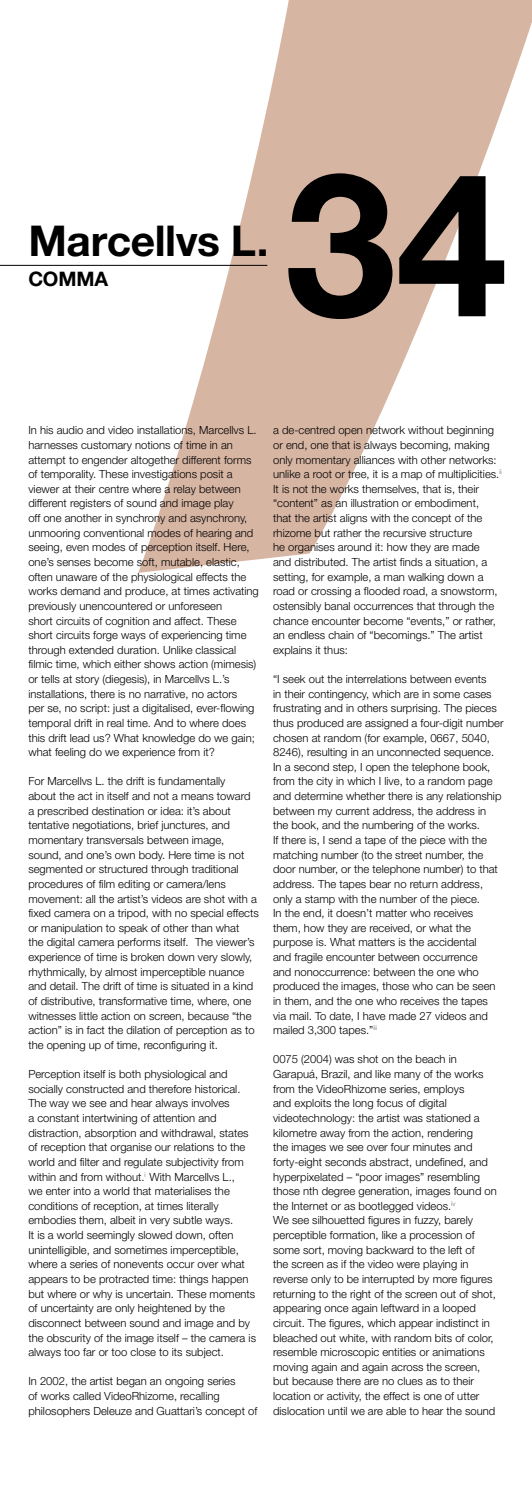
<style>
.page{position:relative;width:532px;height:1489px;background:#fff}
.page>*{position:absolute;margin:0;border:0;box-sizing:border-box;transform-origin:0 0}
.t1{font:700 200px "Helvetica Neue";color:#000}
.t2{font:700 42.5px "Helvetica Neue";letter-spacing:-.01em;color:#000}
.t3{font:700 20px "Helvetica Neue";letter-spacing:-.005em;color:#000}
.Comma_Blue_Body_Copy{font:300 11.25px/14.6px "Helvetica Neue";color:#000}
</style>
<div class="page">
<svg style="left:138px;top:0;width:393px;height:573px;fill:#d7b5a3"></svg>
<hr style="left:0;top:265px;width:267px;height:1px;background:#000">
<p class="t2" style="left:28px;top:214px;width:242px">Marcellvs L.</p>
<p class="t3" style="left:28px;top:266px;width:81px">COMMA</p>
<h1 class="t1" style="left:284px;top:121px;width:224px">34</h1>
<p class="Comma_Blue_Body_Copy" style="left:28px;top:422px;width:232px">In his audio and video installations, Marcellvs L. harnesses customary notions of time in an attempt to engender altogether different forms of temporality. These investigations posit a viewer at their centre where a relay between different registers of sound and image play<br>off one another in synchrony and asynchrony, unmooring conventional modes of hearing and seeing, even modes of perception itself. Here, one’s senses become soft, mutable, elastic, often unaware of the physiological effects the works demand and produce, at times activating previously unencountered or unforeseen<br>short circuits of cognition and affect. These short circuits forge ways of experiencing time through extended duration. Unlike classical filmic time, which either shows action (mimesis) or tells at story (diegesis), in Marcellvs L.’s installations, there is no narrative, no actors<br>per se, no script: just a digitalised, ever-flowing temporal drift in real time. And to where does this drift lead us? What knowledge do we gain; what feeling do we experience from it?</p>
<p class="Comma_Blue_Body_Copy" style="left:28px;top:773px;width:232px">For Marcellvs L. the drift is fundamentally<br>about the act in itself and not a means toward a prescribed destination or idea: it’s about tentative negotiations, brief junctures, and momentary transversals between image, sound, and one’s own body. Here time is not segmented or structured through traditional procedures of film editing or camera/lens movement: all the artist’s videos are shot with a fixed camera on a tripod, with no special effects or manipulation to speak of other than what<br>the digital camera performs itself. The viewer’s experience of time is broken down very slowly, rhythmically, by almost imperceptible nuance and detail. The drift of time is situated in a kind of distributive, transformative time, where, one witnesses little action on screen, because “the action” is in fact the dilation of perception as to the opening up of time, reconfiguring it.</p>
<p class="Comma_Blue_Body_Copy" style="left:28px;top:1066px;width:229px">Perception itself is both physiological and socially constructed and therefore historical.<br>The way we see and hear always involves<br>a constant intertwining of attention and distraction, absorption and withdrawal, states of reception that organise our relations to the world and filter and regulate subjectivity from within and from without.<sup>i</sup> With Marcellvs L.,<br>we enter into a world that materialises the conditions of reception, at times literally embodies them, albeit in very subtle ways.<br>It is a world seemingly slowed down, often unintelligible, and sometimes imperceptible, where a series of nonevents occur over what appears to be protracted time: things happen but where or why is uncertain. These moments of uncertainty are only heightened by the disconnect between sound and image and by the obscurity of the image itself – the camera is always too far or too close to its subject.</p>
<p class="Comma_Blue_Body_Copy" style="left:28px;top:1373px;width:230px">In 2002, the artist began an ongoing series<br>of works called VideoRhizome, recalling philosophers Deleuze and Guattari’s concept of</p>
<p class="Comma_Blue_Body_Copy" style="left:273px;top:422px;width:230px">a de-centred open network without beginning or end, one that is always becoming, making only momentary alliances with other networks: unlike a root or tree, it is a map of multiplicities.<sup>ii </sup>It is not the works themselves, that is, their “content” as an illustration or embodiment,<br>that the artist aligns with the concept of the rhizome but rather the recursive structure<br>he organises around it: how they are made<br>and distributed. The artist finds a situation, a setting, for example, a man walking down a road or crossing a flooded road, a snowstorm, ostensibly banal occurrences that through the chance encounter become “events,” or rather, an endless chain of “becomings.” The artist explains it thus:</p>
<p class="Comma_Blue_Body_Copy" style="left:273px;top:671px;width:232px">“I seek out the interrelations between events<br>in their contingency, which are in some cases frustrating and in others surprising. The pieces thus produced are assigned a four-digit number chosen at random (for example, 0667, 5040, 8246), resulting in an unconnected sequence.<br>In a second step, I open the telephone book, from the city in which I live, to a random page and determine whether there is any relationship between my current address, the address in the book, and the numbering of the works.<br>If there is, I send a tape of the piece with the matching number (to the street number, the door number, or the telephone number) to that address. The tapes bear no return address, only a stamp with the number of the piece.<br>In the end, it doesn’t matter who receives them, how they are received, or what the purpose is. What matters is the accidental<br>and fragile encounter between occurrence<br>and nonoccurrence: between the one who produced the images, those who can be seen in them, and the one who receives the tapes via mail. To date, I have made 27 videos and mailed 3,300 tapes.”<sup>iii</sup></p>
<p class="Comma_Blue_Body_Copy" style="left:273px;top:1051px;width:225px">0075 (2004) was shot on the beach in Garapuá, Brazil, and like many of the works from the VideoRhizome series, employs<br>and exploits the long focus of digital videotechnology: the artist was stationed a kilometre away from the action, rendering<br>the images we see over four minutes and forty-eight seconds abstract, undefined, and hyperpixelated – “poor images” resembling those nth degree generation, images found on the Internet or as bootlegged videos.<sup>iv<br></sup>We see silhouetted figures in fuzzy, barely perceptible formation, like a procession of some sort, moving backward to the left of<br>the screen as if the video were playing in reverse only to be interrupted by more figures returning to the right of the screen out of shot, appearing once again leftward in a looped circuit. The figures, which appear indistinct in bleached out white, with random bits of color, resemble microscopic entities or animations moving again and again across the screen, but because there are no clues as to their location or activity, the effect is one of utter dislocation until we are able to hear the sound</p>
</div>
